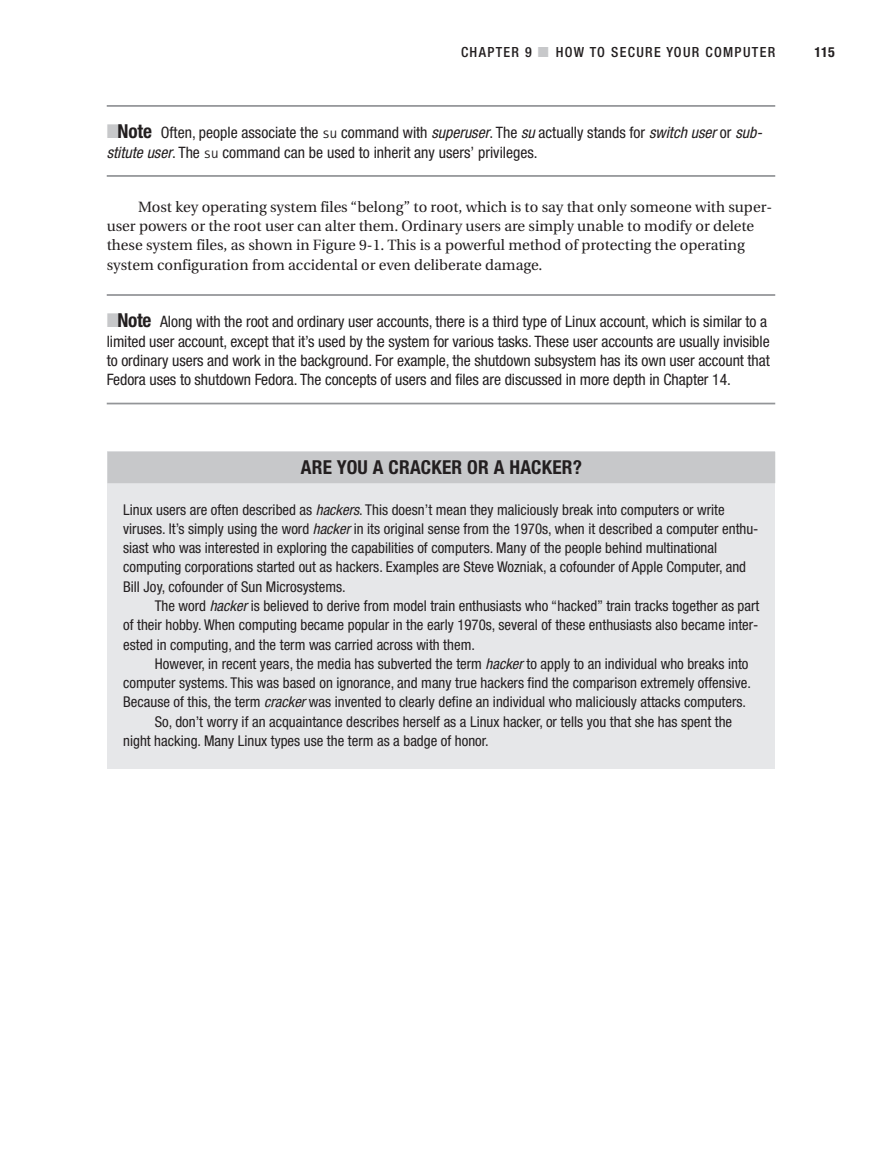
<style>
.page{position:relative;width:882px;height:1166px;background:#fff}
.page>*{position:absolute;margin:0;border:0;box-sizing:border-box;transform-origin:0 0}
.t1{font:700 condensed 19.25px "Helvetica Neue";letter-spacing:.01em;color:#231f20}
.t2{font:condensed 15.75px/19.2px "Helvetica Neue";letter-spacing:-.005em;color:#231f20}
.t3{font:condensed 14.88px/19.2px "Helvetica Neue";color:#231f20}
.t4{font:14.88px/19.2px "Utopia";color:#231f20}
.t5{font:500 condensed 14px "Helvetica Neue";letter-spacing:.095em;color:#231f20}
.t6{font:700 condensed 14px "Helvetica Neue";color:#231f20}
.s1{color:#c7c8ca}
.s2{font-weight:700;font-size:19.25px}
.s3{font-family:"The Sans Mono Condensed";font-weight:300;font-stretch:normal;font-size:14.88px}
.s4{font-style:italic}
</style>
<div class="page">
<svg style="left:106px;top:105px;width:670px;height:664px"></svg>
<p class="t5" style="left:461px;top:47px;width:316px">CHAPTER 9 <span class="s1">■</span> HOW TO SECURE YOUR COMPUTER</p>
<p class="t6" style="left:815px;top:47px;width:22px">115</p>
<p class="t2" style="left:107px;top:124px;width:657px"><span class="s1">■</span><span class="s2">Note</span> Often, people associate the <span class="s3">su</span> command with <span class="s4">superuser</span>. The <span class="s4">su</span> actually stands for <span class="s4">switch user</span> or <span class="s4">sub&shy;stitute user</span>. The <span class="s3">su</span> command can be used to inherit any users’ privileges.</p>
<p class="t4" style="left:107px;top:198px;width:667px;text-indent:32px">Most key operating system files “belong” to root, which is to say that only someone with super&shy;user powers or the root user can alter them. Ordinary users are simply unable to modify or delete these system files, as shown in Figure 9-1. This is a powerful method of protecting the operating system configuration from accidental or even deliberate damage.</p>
<p class="t2" style="left:107px;top:313px;width:665px"><span class="s1">■</span><span class="s2">Note</span> Along with the root and ordinary user accounts, there is a third type of Linux account, which is similar to a limited user account, except that it’s used by the system for various tasks. These user accounts are usually invisible to ordinary users and work in the background. For example, the shutdown subsystem has its own user account that Fedora uses to shutdown Fedora. The concepts of users and files are discussed in more depth in Chapter 14.</p>
<p class="t1" style="left:301px;top:461px;width:283px">ARE YOU A CRACKER OR A HACKER?</p>
<p class="t3" style="left:123px;top:501px;width:637px">Linux users are often described as <span class="s4">hackers</span>. This doesn’t mean they maliciously break into computers or write viruses. It’s simply using the word <span class="s4">hacker</span> in its original sense from the 1970s, when it described a computer enthu&shy;siast who was interested in exploring the capabilities of computers. Many of the people behind multinational computing corporations started out as hackers. Examples are Steve Wozniak, a cofounder of Apple Computer, and Bill Joy, cofounder of Sun Microsystems.</p>
<p class="t3" style="left:123px;top:597px;width:638px;text-align:justify;text-indent:31px">The word <span class="s4">hacker</span> is believed to derive from model train enthusiasts who “hacked” train tracks together as part of their hobby. When computing became popular in the early 1970s, several of these enthusiasts also became inter&shy;ested in computing, and the term was carried across with them.</p>
<p class="t3" style="left:155px;top:655px;width:595px">However, in recent years, the media has subverted the term <span class="s4">hacker</span> to apply to an individual who breaks into</p>
<p class="t3" style="left:123px;top:674px;width:629px">computer systems. This was based on ignorance, and many true hackers find the comparison extremely offensive.</p>
<p class="t3" style="left:123px;top:693px;width:624px">Because of this, the term <span class="s4">cracker</span> was invented to clearly define an individual who maliciously attacks computers.</p>
<p class="t3" style="left:155px;top:713px;width:579px">So, don’t worry if an acquaintance describes herself as a Linux hacker, or tells you that she has spent the</p>
<p class="t3" style="left:123px;top:732px;width:367px">night hacking. Many Linux types use the term as a badge of honor.</p>
</div>
